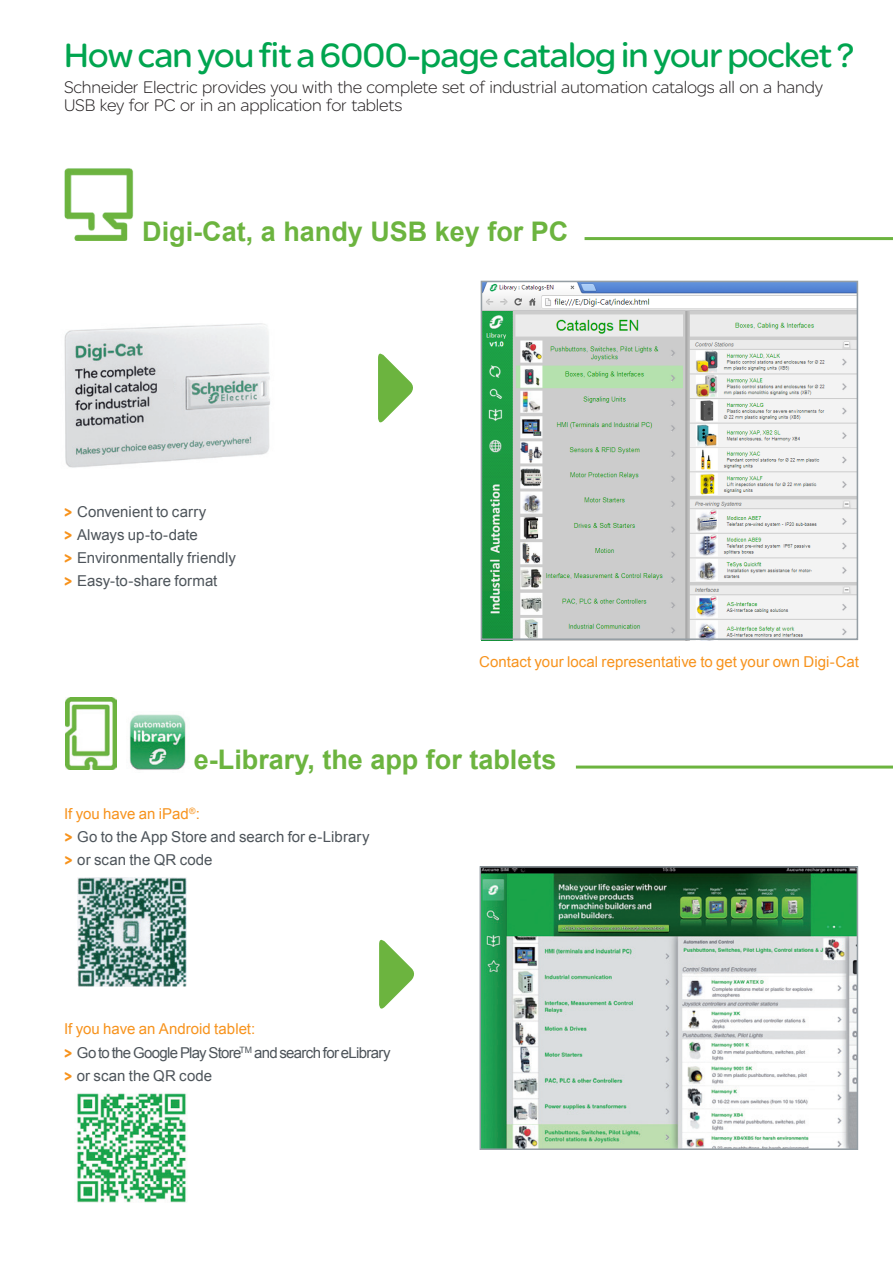
<style>
.page{position:relative;width:893px;height:1263px;background:#fff}
.page>*{position:absolute;margin:0;border:0;box-sizing:border-box;transform-origin:0 0}
.t1{font:36px "SE Optimist";letter-spacing:-.02em;color:#00a54f}
.t2{font:700 27px "Arial";color:#6cb43f}
.t3{font:300 18px/18px "SE Optimist";letter-spacing:-.01em;color:#231f20}
._1_List_dart1__8__Or{font:15px "Arial";color:#4d545a}
._1_Section_3__10__or{font:15px "Arial";letter-spacing:.005em;color:#f7931d}
._1_List_dart1__8__Or-2{font:15px "Arial";letter-spacing:-.045em;color:#4d545a}
.s1{font-family:"SE Optimist";font-weight:900;font-size:18px;color:#f7931d}
</style>
<div class="page">
<svg style="left:378px;top:353px;width:35px;height:70px"></svg>
<img style="left:484px;top:284px;width:371px;height:353px">
<div style="left:481px;top:281px;width:377px;height:359px;border:2px solid #959ea4"></div>
<img style="left:64px;top:168px;width:69px;height:73px">
<hr style="left:585px;top:237px;width:308px;height:3px;background:#6cb43f">
<img style="left:483px;top:869px;width:372px;height:278px">
<div style="left:480px;top:866px;width:378px;height:284px;border:2px solid #959ea4"></div>
<svg style="left:379px;top:939px;width:35px;height:70px"></svg>
<img style="left:65px;top:697px;width:52px;height:73px">
<hr style="left:576px;top:765px;width:317px;height:3px;background:#6cb43f">
<img style="left:129px;top:714px;width:57px;height:56px">
<img style="left:64px;top:323px;width:206px;height:145px">
<div style="left:157px;top:380px;width:16px;height:13px;background:#dddee0"></div>
<img style="left:77px;top:878px;width:110px;height:109px">
<img style="left:76px;top:1093px;width:111px;height:109px">
<p class="t1" style="left:64px;top:30px;width:791px">How can you fit a 6000-page catalog in your pocket ?</p>
<p class="t3" style="left:64px;top:78px;width:760px">Schneider Electric provides you with the complete set of industrial automation catalogs all on a handy<br>USB key for PC or in an application for tablets</p>
<p class="t2" style="left:142px;top:213px;width:428px">Digi-Cat, a handy USB key for PC</p>
<p class="_1_List_dart1__8__Or" style="left:64px;top:502px;width:144px"><span class="s1">&gt;</span> Convenient to carry</p>
<p class="_1_List_dart1__8__Or" style="left:64px;top:525px;width:135px"><span class="s1">&gt;</span> Always up-to-date</p>
<p class="_1_List_dart1__8__Or" style="left:64px;top:548px;width:173px"><span class="s1">&gt;</span> Environmentally friendly</p>
<p class="_1_List_dart1__8__Or" style="left:64px;top:571px;width:155px"><span class="s1">&gt;</span> Easy-to-share format</p>
<p class="_1_Section_3__10__or" style="left:479px;top:652px;width:381px">Contact your local representative to get your own Digi-Cat</p>
<p class="t2" style="left:194px;top:742px;width:364px">e-Library, the app for tablets</p>
<p class="_1_Section_3__10__or" style="left:64px;top:804px;width:137px">If you have an iPad<sup>®</sup>:</p>
<p class="_1_List_dart1__8__Or" style="left:65px;top:827px;width:306px"><span class="s1">&gt;</span> Go to the App Store and search for e-Library</p>
<p class="_1_List_dart1__8__Or" style="left:65px;top:850px;width:150px"><span class="s1">&gt;</span> or scan the QR code</p>
<p class="_1_Section_3__10__or" style="left:64px;top:1019px;width:193px">If you have an Android tablet:</p>
<p class="_1_List_dart1__8__Or-2" style="left:64px;top:1042px;width:328px"><span class="s1">&gt;</span> Go to the Google Play Store<sup>TM</sup> and search for eLibrary</p>
<p class="_1_List_dart1__8__Or" style="left:64px;top:1065px;width:150px"><span class="s1">&gt;</span> or scan the QR code</p>
</div>
